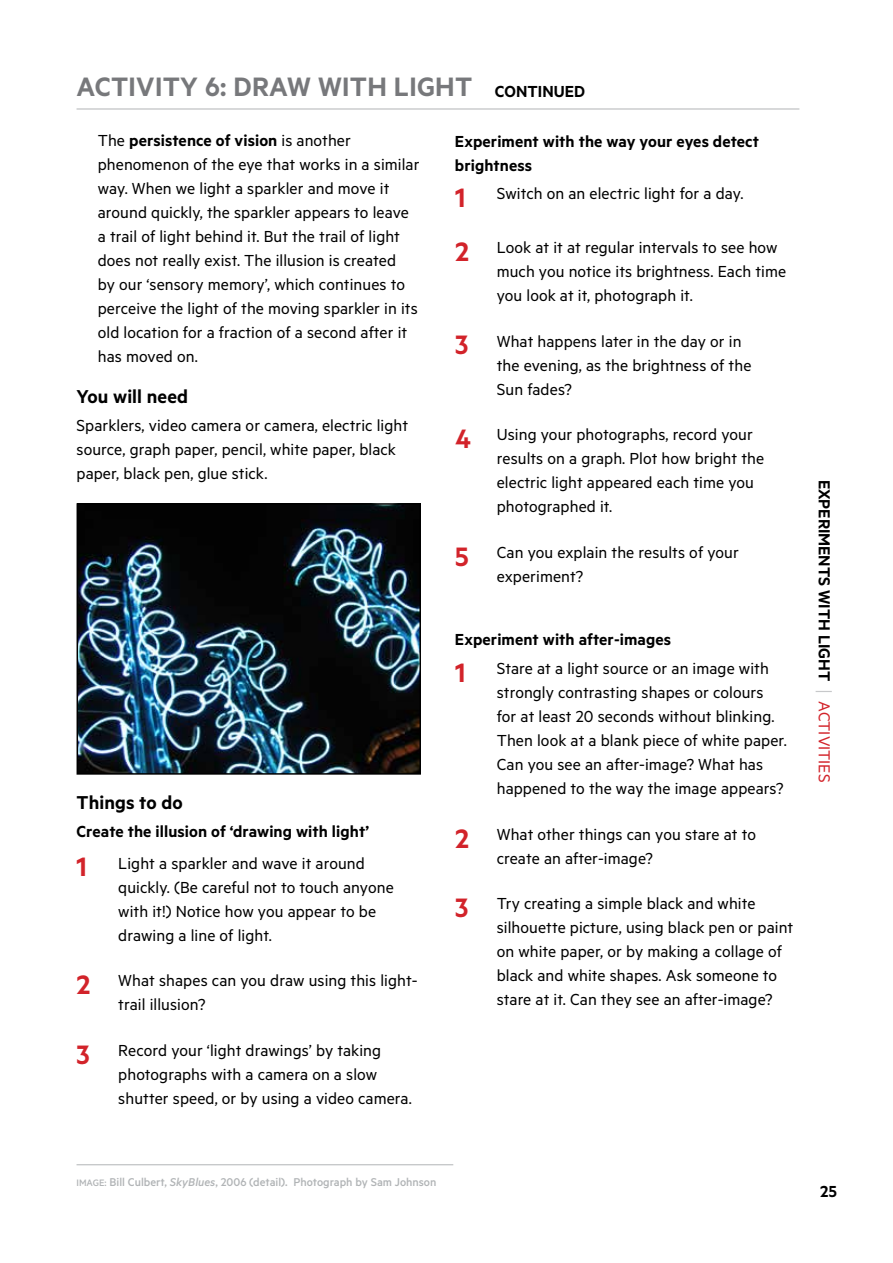
<style>
.page{position:relative;width:893px;height:1263px;background:#fff}
.page>*{position:absolute;margin:0;border:0;box-sizing:border-box;transform-origin:0 0}
.t1{font:600 30px "Metric";letter-spacing:.01em;color:#77787b}
.t2{font:600 21px "Metric";color:#000}
.t3{font:18px/24px "Metric";letter-spacing:.005em;color:#000}
.t4{font:600 18px/24px "Metric";color:#000}
.t5{font:500 12.75px "Metric";color:#b1b4b6}
.s1{font-weight:600}
.s2{font-weight:600;font-size:30px;color:#d2232a}
.s3{font-family:"Univers Cond Light Macron";font-weight:400;font-size:22.5px;color:#c7c8ca}
.s4{font-weight:400;color:#d2232a}
.s5{font-size:10.5px}
.s6{font-style:italic}
</style>
<div class="page">
<hr style="left:77px;top:109px;width:722px;height:1px;background:#b1b4b6">
<img style="left:80px;top:506px;width:338px;height:266px">
<div style="left:77px;top:503px;width:344px;height:272px;border:2px solid #000"></div>
<hr style="left:77px;top:1164px;width:376px;height:1px;background:#b1b4b6">
<h1 class="t1" style="left:77px;top:69px;width:397px">Activity 6: Draw with light</h1>
<p class="t4" style="left:495px;top:79px;width:11px">CONTINUED</p>
<p class="t3" style="left:98px;top:127px;width:323px">The <span class="s1">persistence of vision</span> is another phenomenon of the eye that works in a similar way. When we light a sparkler and move it around quickly, the sparkler appears to leave a trail of light behind it. But the trail of light does not really exist. The illusion is created<br>by our ‘sensory memory’, which continues to perceive the light of the moving sparkler in its old location for a fraction of a second after it has moved on.</p>
<p class="t2" style="left:77px;top:384px;width:113px">You will need</p>
<p class="t3" style="left:77px;top:413px;width:333px">Sparklers, video camera or camera, electric light source, graph paper, pencil, white paper, black paper, black pen, glue stick.</p>
<p class="t2" style="left:77px;top:790px;width:108px">Things to do</p>
<p class="t4" style="left:77px;top:819px;width:294px">Create the illusion of ‘drawing with light’</p>
<p class="t3" style="left:118px;top:850px;width:277px;text-indent:-42px"><span class="s2">1</span> Light a sparkler and wave it around quickly. (Be careful not to touch anyone with it!) Notice how you appear to be drawing a line of light.</p>
<p class="t3" style="left:118px;top:968px;width:301px;text-indent:-42px"><span class="s2">2</span> What shapes can you draw using this light&shy;trail illusion?</p>
<p class="t3" style="left:118px;top:1038px;width:295px;text-indent:-42px"><span class="s2">3</span> Record your ‘light drawings’ by taking photographs with a camera on a slow shutter speed, or by using a video camera.</p>
<p class="t4" style="left:455px;top:129px;width:305px">Experiment with the way your eyes detect brightness</p>
<p class="t3" style="left:455px;top:181px;width:290px"><span class="s2">1</span> Switch on an electric light for a day.</p>
<p class="t3" style="left:497px;top:235px;width:291px;text-indent:-42px"><span class="s2">2</span> Look at it at regular intervals to see how much you notice its brightness. Each time you look at it, photograph it.</p>
<p class="t3" style="left:497px;top:328px;width:256px;text-indent:-42px"><span class="s2">3</span> What happens later in the day or in the evening, as the brightness of the<br>Sun fades?</p>
<p class="t3" style="left:497px;top:422px;width:269px;text-indent:-42px"><span class="s2">4</span> Using your photographs, record your results on a graph. Plot how bright the electric light appeared each time you photographed it.</p>
<p class="t3" style="left:497px;top:540px;width:244px;text-indent:-42px"><span class="s2">5</span> Can you explain the results of your experiment?</p>
<p class="t4" style="left:455px;top:627px;width:218px">Experiment with after-images</p>
<p class="t3" style="left:497px;top:656px;width:291px;text-indent:-42px"><span class="s2">1</span> Stare at a light source or an image with strongly contrasting shapes or colours for at least 20 seconds without blinking.<br>Then look at a blank piece of white paper.<br>Can you see an after-image? What has happened to the way the image appears?</p>
<p class="t3" style="left:497px;top:821px;width:261px;text-indent:-42px"><span class="s2">2</span> What other things can you stare at to create an after-image?</p>
<p class="t3" style="left:497px;top:891px;width:298px;text-indent:-42px"><span class="s2">3</span> Try creating a simple black and white silhouette picture, using black pen or paint on white paper, or by making a collage of black and white shapes. Ask someone to stare at it. Can they see an after-image?</p>
<p class="t4" style="left:837px;top:479px;width:304px;rotate:90deg">EXPERIMENTS WITH LIGHT <span class="s3">|</span> <span class="s4">ACTIVITIES</span></p>
<p class="t5" style="left:77px;top:1175px;width:361px"><span class="s5">IMAGE:</span> Bill Culbert, <span class="s6">SkyBlues</span>, 2006 (detail). Photograph by Sam Johnson</p>
<p class="t4" style="left:820px;top:1179px;width:18px">25</p>
</div>
